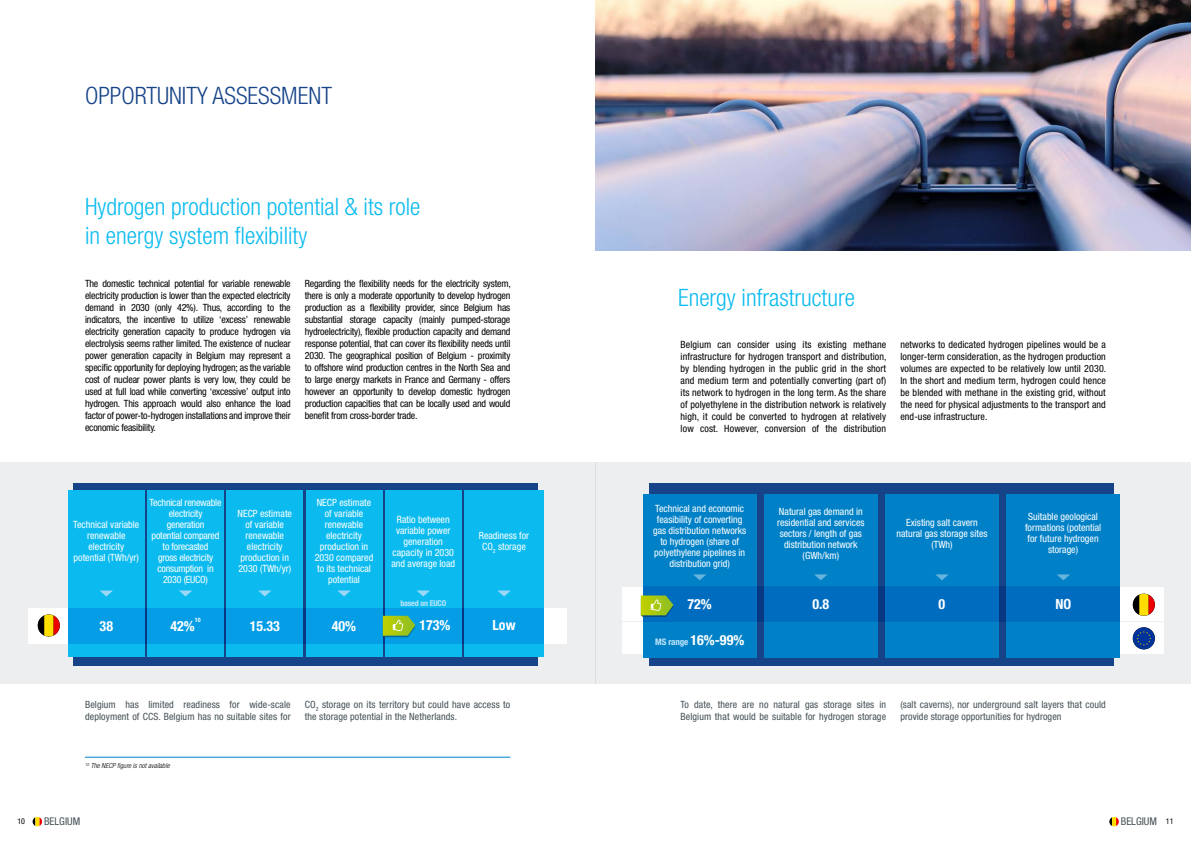
<style>
.page{position:relative;width:1191px;height:842px;background:#fff}
.page>*{position:absolute;margin:0;border:0;box-sizing:border-box;transform-origin:0 0}
.t1{font:300 condensed 24px/28.8px "Helvetica Neue";color:#0bbbef}
.t2{font:300 condensed 24px "Helvetica Neue";color:#174489}
.t3{font:700 condensed 14px "Helvetica Neue";color:#fff}
.t4{font:condensed 10.7px "Helvetica Neue";color:#445055}
.t5{font:condensed 10px/12px "Helvetica Neue";color:#000;text-align:justify}
.t6{font:condensed 10px/11px "Helvetica Neue";color:#fff;text-align:center}
.t7{font:condensed 10px/12px "Helvetica Neue";letter-spacing:.01em;color:#445055}
.t8{font:condensed 10px/11px "Helvetica Neue";letter-spacing:-.02em;color:#fff;text-align:center}
.t9{font:700 condensed 9px "Helvetica Neue";letter-spacing:-.01em;color:#c2e6fb}
.t10{font:700 condensed 8px "Helvetica Neue";letter-spacing:-.02em;color:#c2e6fb}
.t11{font:condensed 8px "Helvetica Neue";color:#000}
.t12{font:italic 300 condensed 7px "Helvetica Neue";color:#000}
.t13{font:700 condensed 6px "Helvetica Neue";color:#fff}
.s1{font-size:14px;color:#fff}
.s2{font-size:8px;color:#000}
</style>
<div class="page">
<svg style="left:1109px;top:817px;width:9px;height:9px"></svg>
<svg style="left:33px;top:817px;width:9px;height:9px"></svg>
<div style="left:0;top:463px;width:595px;height:221px;background:#eceef0"></div>
<div style="left:28px;top:608px;width:539px;height:35px;background:#fff"></div>
<div style="left:595px;top:463px;width:596px;height:221px;background:#eceef0"></div>
<img style="left:595px;top:0;width:596px;height:250px">
<div style="left:74px;top:483px;width:464px;height:182px;background:#174489"></div>
<div style="left:68px;top:490px;width:77px;height:167px;background:#0bbbef"></div>
<svg style="left:100px;top:590px;width:13px;height:6px"></svg>
<div style="left:385px;top:490px;width:76px;height:167px;background:#0bbbef"></div>
<div style="left:464px;top:490px;width:80px;height:167px;background:#0bbbef"></div>
<div style="left:147px;top:490px;width:77px;height:167px;background:#0bbbef"></div>
<div style="left:226px;top:490px;width:77px;height:167px;background:#0bbbef"></div>
<div style="left:306px;top:490px;width:76px;height:167px;background:#0bbbef"></div>
<div style="left:68px;top:608px;width:476px;height:35px;background:#049de6"></div>
<svg style="left:179px;top:590px;width:13px;height:6px"></svg>
<svg style="left:258px;top:590px;width:13px;height:6px"></svg>
<svg style="left:337px;top:590px;width:14px;height:6px"></svg>
<svg style="left:417px;top:590px;width:13px;height:6px"></svg>
<svg style="left:383px;top:616px;width:32px;height:21px"></svg>
<svg style="left:497px;top:590px;width:14px;height:6px"></svg>
<div style="left:622px;top:587px;width:542px;height:67px;background:#fff"></div>
<hr style="left:622px;top:621px;width:543px;height:1px;background:#eceef0">
<div style="left:649px;top:483px;width:465px;height:182px;background:#174489"></div>
<div style="left:1006px;top:494px;width:113px;height:163px;background:#0081c7"></div>
<div style="left:885px;top:494px;width:113px;height:163px;background:#0081c7"></div>
<div style="left:764px;top:494px;width:113px;height:163px;background:#0081c7"></div>
<div style="left:643px;top:494px;width:113px;height:163px;background:#0081c7"></div>
<svg style="left:1132px;top:627px;width:22px;height:22px"></svg>
<svg style="left:1136px;top:631px;width:15px;height:15px"></svg>
<div style="left:643px;top:587px;width:476px;height:35px;background:#006cbf"></div>
<svg style="left:693px;top:574px;width:13px;height:6px"></svg>
<svg style="left:814px;top:574px;width:13px;height:6px"></svg>
<svg style="left:935px;top:574px;width:13px;height:6px"></svg>
<svg style="left:1057px;top:574px;width:13px;height:6px"></svg>
<svg style="left:641px;top:595px;width:32px;height:22px"></svg>
<hr style="left:85px;top:757px;width:425px;height:1px;background:#0081c7">
<svg style="left:1132px;top:594px;width:22px;height:22px"></svg>
<svg style="left:38px;top:614px;width:22px;height:22px"></svg>
<h1 class="t2" style="left:85px;top:82px;width:248px">OPPORTUNITY ASSESSMENT</h1>
<h1 class="t1" style="left:85px;top:192px;width:337px">Hydrogen production potential &amp; its role in energy system flexibility</h1>
<p class="t5" style="left:85px;top:278px;width:207px">The domestic technical potential for variable renewable electricity production is lower than the expected electricity demand in 2030 (only 42%). Thus, according to the indicators, the incentive to utilize ‘excess’ renewable electricity generation capacity to produce hydrogen via electrolysis seems rather limited. The existence of nuclear power generation capacity in Belgium may represent a specific opportunity for deploying hydrogen; as the variable cost of nuclear power plants is very low, they could be used at full load while converting ‘excessive’ output into hydrogen. This approach would also enhance the load factor of power-to-hydrogen installations and improve their economic feasibility.</p>
<p class="t5" style="left:305px;top:278px;width:207px">Regarding the flexibility needs for the electricity system, there is only a moderate opportunity to develop hydrogen production as a flexibility provider, since Belgium has substantial storage capacity (mainly pumped-storage hydroelectricity), flexible production capacity and demand response potential, that can cover its flexibility needs until 2030. The geographical position of Belgium - proximity to offshore wind production centres in the North Sea and to large energy markets in France and Germany - offers however an opportunity to develop domestic hydrogen production capacities that can be locally used and would benefit from cross-border trade.</p>
<p class="t6" style="left:73px;top:519px;width:68px">Technical variable renewable electricity potential (TWh/yr)</p>
<p class="t8" style="left:150px;top:497px;width:73px">Technical renewable electricity generation<br>potential compared to forecasted<br>gross electricity consumption in<br>2030 (EUCO)</p>
<p class="t6" style="left:237px;top:508px;width:56px">NECP estimate of variable renewable electricity production in<br>2030 (TWh/yr)</p>
<p class="t6" style="left:315px;top:497px;width:60px">NECP estimate of variable renewable electricity production in<br>2030 compared to its technical potential</p>
<h2 class="t3" style="left:100px;top:617px;width:15px">38</h2>
<p class="t13" style="left:195px;top:616px;width:7px">10</p>
<h2 class="t3" style="left:170px;top:617px;width:26px">42%</h2>
<h2 class="t3" style="left:250px;top:617px;width:32px">15.33</h2>
<h2 class="t3" style="left:332px;top:617px;width:26px">40%</h2>
<p class="t6" style="left:391px;top:513px;width:65px">Ratio between variable power generation capacity in 2030 and average load</p>
<p class="t10" style="left:400px;top:598px;width:47px">based on EUCO</p>
<p class="t6" style="left:479px;top:530px;width:52px">Readiness for<br>CO<sub>2</sub> storage</p>
<h2 class="t3" style="left:419px;top:616px;width:33px">173%</h2>
<h2 class="t3" style="left:492px;top:616px;width:25px">Low</h2>
<h1 class="t1" style="left:678px;top:282px;width:178px">Energy infrastructure</h1>
<p class="t5" style="left:680px;top:338px;width:207px">Belgium can consider using its existing methane infrastructure for hydrogen transport and distribution, by blending hydrogen in the public grid in the short and medium term and potentially converting (part of) its network to hydrogen in the long term. As the share of polyethylene in the distribution network is relatively high, it could be converted to hydrogen at relatively low cost. However, conversion of the distribution</p>
<p class="t5" style="left:900px;top:338px;width:207px">networks to dedicated hydrogen pipelines would be a longer-term consideration, as the hydrogen production volumes are expected to be relatively low until 2030.<br>In the short and medium term, hydrogen could hence be blended with methane in the existing grid, without the need for physical adjustments to the transport and end-use infrastructure.</p>
<p class="t6" style="left:653px;top:503px;width:95px">Technical and economic feasibility of converting gas distribution networks to hydrogen (share of polyethylene pipelines in distribution grid)</p>
<p class="t6" style="left:777px;top:506px;width:89px">Natural gas demand in residential and services sectors / length of gas distribution network (GWh/km)</p>
<p class="t6" style="left:896px;top:517px;width:93px">Existing salt cavern natural gas storage sites (TWh)</p>
<p class="t6" style="left:1025px;top:511px;width:78px">Suitable geological formations (potential for future hydrogen storage)</p>
<h2 class="t3" style="left:687px;top:596px;width:26px">72%</h2>
<h2 class="t3" style="left:812px;top:596px;width:18px">0.8</h2>
<h2 class="t3" style="left:938px;top:596px;width:8px">0</h2>
<h2 class="t3" style="left:1055px;top:596px;width:17px">NO</h2>
<p class="t9" style="left:655px;top:636px;width:91px">MS range <span class="s1">16%-99%</span></p>
<p class="t7" style="left:85px;top:698px;width:207px">Belgium has limited readiness for wide-scale deployment of CCS. Belgium has no suitable sites for</p>
<p class="t7" style="left:305px;top:698px;width:207px">CO<sub>2</sub> storage on its territory but could have access to the storage potential in the Netherlands.</p>
<p class="t7" style="left:680px;top:698px;width:207px">To date, there are no natural gas storage sites in<br>Belgium that would be suitable for hydrogen storage</p>
<p class="t7" style="left:900px;top:698px;width:207px">(salt caverns), nor underground salt layers that could provide storage opportunities for hydrogen</p>
<p class="t12" style="left:85px;top:762px;width:86px"><sup>10</sup> The NECP figure is not available</p>
<p class="t11" style="left:17px;top:817px;width:9px">10</p>
<p class="t4" style="left:44px;top:815px;width:38px">BELGIUM</p>
<p class="t4" style="left:1120px;top:815px;width:54px">BELGIUM <span class="s2">11</span></p>
</div>
